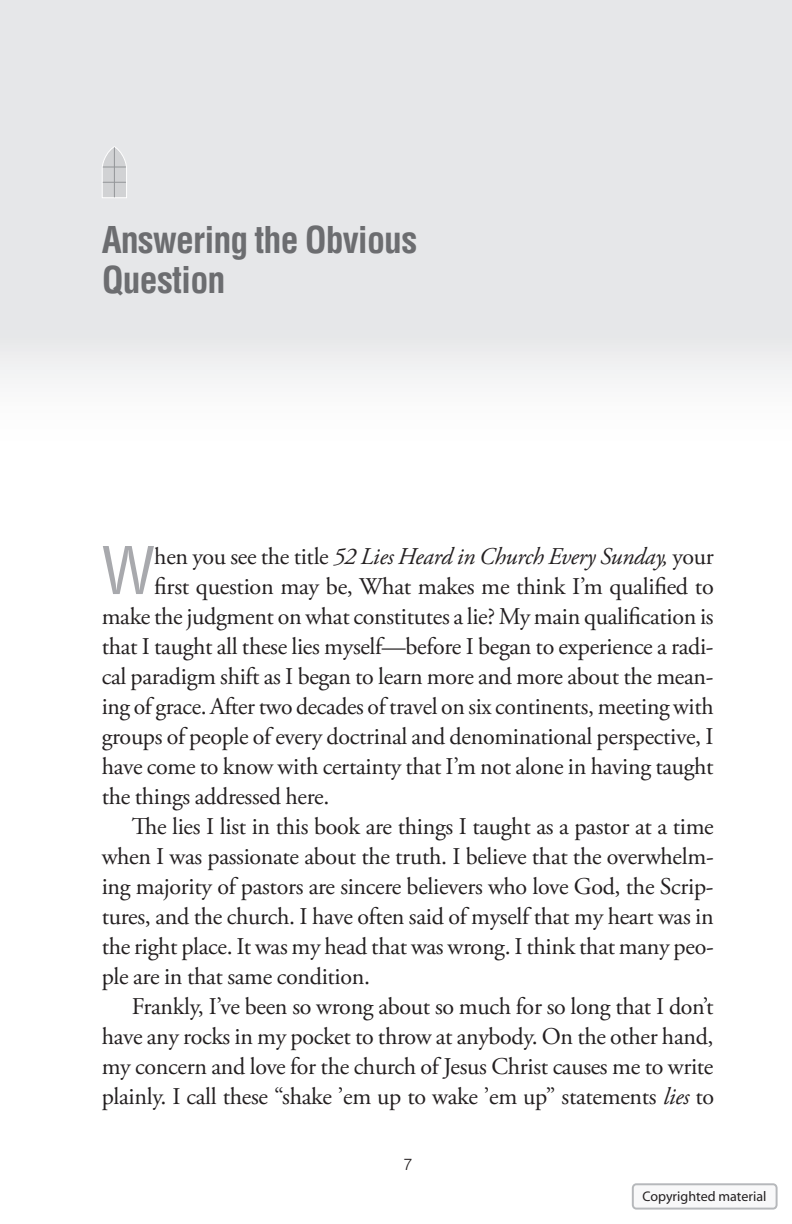
<style>
.page{position:relative;width:792px;height:1224px;background:#fff}
.page>*{position:absolute;margin:0;border:0;box-sizing:border-box;transform-origin:0 0}
.t1{font:condensed 64px "Helvetica";color:#a8a9ad}
.t2{font:700 condensed 36px/40px "Helvetica";letter-spacing:-.025em;color:#6c6d70}
.t3{font:24px "Adobe Garamond Pro";letter-spacing:-.015em;color:#231f20}
.t4{font:italic 24px "Adobe Garamond Pro";letter-spacing:-.015em;color:#231f20}
.t5{font:300 16px "Helvetica";color:#231f20}
.t6{font:14px "Myriad";color:#231f20}
.s1{font-style:normal}
.s2{font-style:italic}
</style>
<div class="page">
<svg style="left:101px;top:145px;width:26px;height:54px"></svg>
<svg style="left:631px;top:1183px;width:146px;height:26px"></svg>
<h2 class="t2" style="left:102px;top:220px;width:317px">Answering the Obvious<br>Question</h2>
<h1 class="t1" style="left:102px;top:530px;width:55px">W</h1>
<p class="t4" style="left:154px;top:542px;width:560px"><span class="s1">hen you see the title</span> 52 Lies Heard in Church Every Sunday, <span class="s1">your</span></p>
<p class="t3" style="left:154px;top:572px;width:561px">first question may be, What makes me think I’m qualified to</p>
<p class="t3" style="left:102px;top:602px;width:613px">make the judgment on what constitutes a lie? My main qualification is</p>
<p class="t3" style="left:102px;top:632px;width:613px">that I taught all these lies myself—before I began to experience a radi-</p>
<p class="t3" style="left:102px;top:662px;width:613px">cal paradigm shift as I began to learn more and more about the mean-</p>
<p class="t3" style="left:102px;top:692px;width:613px">ing of grace. After two decades of travel on six continents, meeting with</p>
<p class="t3" style="left:102px;top:722px;width:613px">groups of people of every doctrinal and denominational perspective, I</p>
<p class="t3" style="left:102px;top:752px;width:613px">have come to know with certainty that I’m not alone in having taught</p>
<p class="t3" style="left:102px;top:782px;width:229px">the things addressed here.</p>
<p class="t3" style="left:132px;top:812px;width:583px">The lies I list in this book are things I taught as a pastor at a time</p>
<p class="t3" style="left:102px;top:842px;width:613px">when I was passionate about the truth. I believe that the overwhelm-</p>
<p class="t3" style="left:102px;top:872px;width:613px">ing majority of pastors are sincere believers who love God, the Scrip-</p>
<p class="t3" style="left:102px;top:902px;width:613px">tures, and the church. I have often said of myself that my heart was in</p>
<p class="t3" style="left:102px;top:932px;width:613px">the right place. It was my head that was wrong. I think that many peo-</p>
<p class="t3" style="left:102px;top:962px;width:270px">ple are in that same condition.</p>
<p class="t3" style="left:132px;top:992px;width:583px">Frankly, I’ve been so wrong about so much for so long that I don’t</p>
<p class="t3" style="left:102px;top:1022px;width:613px">have any rocks in my pocket to throw at anybody. On the other hand,</p>
<p class="t3" style="left:102px;top:1052px;width:613px">my concern and love for the church of Jesus Christ causes me to write</p>
<p class="t3" style="left:102px;top:1082px;width:613px">plainly. I call these “shake ’em up to wake ’em up” statements <span class="s2">lies</span> to</p>
<p class="t5" style="left:403px;top:1154px;width:10px">7</p>
<p class="t6" style="left:642px;top:1188px;width:125px">Copyrighted material</p>
</div>
